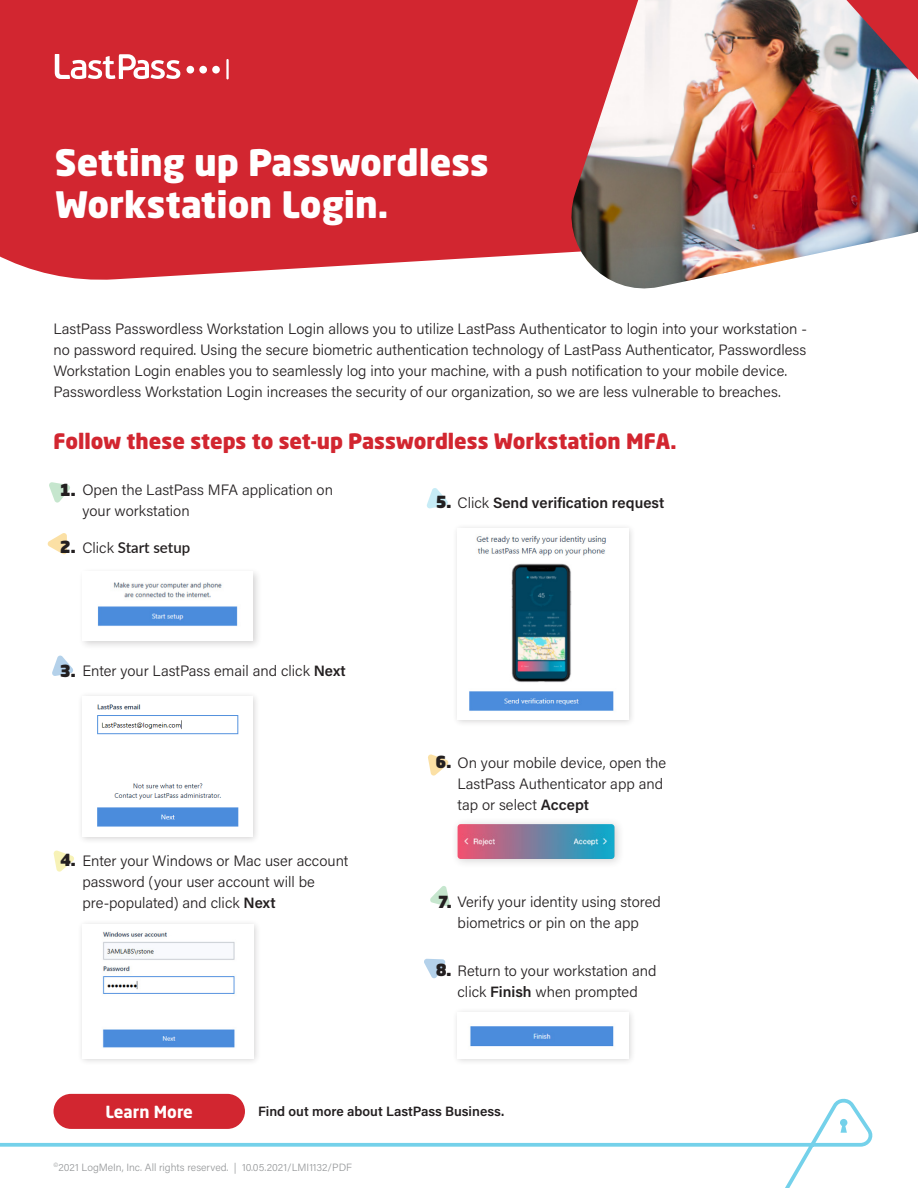
<style>
.page{position:relative;width:918px;height:1188px;background:#fff}
.page>*{position:absolute;margin:0;border:0;box-sizing:border-box;transform-origin:0 0}
.t1{font:900 36px/42px "Neo Sans W1 G";color:#fff}
.t2{font:900 21px "Neo Sans W1 G";color:#d22630}
.CTA_Button{font:700 16.5px "Neo Sans W1 G";color:#fff}
.Section_Header{font:300 15px/21px "Acumin Pro";color:#231f20}
.Absatzformat_1{font:300 15px "Acumin Pro";color:#231f20}
.Body{font:300 15px/21px "Acumin Pro";color:#231f20}
.Absatzformat_1-2{font:600 15px "Acumin Pro";color:#231f20}
.Absatzformat_1-3{font:600 15px "Lato";color:#231f20}
.CTA_Copy{font:600 13.5px "Acumin Pro";color:#231f20}
.Footer_Details{font:300 10.5px "Acumin Pro";color:#97999b}
.s1{font-family:"Neo Sans W1 G";font-weight:900;font-size:16.5px}
.s2{font-family:"Acumin Pro";font-weight:300}
.s3{font-weight:600}
.s4{font-weight:300}
</style>
<div class="page">
<svg style="left:0;top:1094px;width:873px;height:94px"></svg>
<svg style="left:840px;top:1119px;width:7px;height:14px"></svg>
<div style="left:0;top:0;width:558px;height:280px;background:#d22630"></div>
<img style="left:558px;top:0;width:360px;height:289px">
<svg style="left:49px;top:482px;width:21px;height:21px"></svg>
<div style="left:77px;top:691px;width:183px;height:154px;background:#231f20;opacity:.2"></div>
<img style="left:82px;top:697px;width:170px;height:140px">
<svg style="left:52px;top:655px;width:21px;height:21px"></svg>
<div style="left:78px;top:567px;width:184px;height:83px;background:#231f20;opacity:.2"></div>
<img style="left:82px;top:572px;width:170px;height:68px">
<svg style="left:47px;top:533px;width:20px;height:22px"></svg>
<div style="left:77px;top:919px;width:184px;height:147px;background:#231f20;opacity:.2"></div>
<img style="left:82px;top:925px;width:171px;height:133px">
<svg style="left:53px;top:850px;width:21px;height:22px"></svg>
<div style="left:452px;top:523px;width:184px;height:205px;background:#231f20;opacity:.2"></div>
<img style="left:458px;top:529px;width:170px;height:191px">
<svg style="left:426px;top:488px;width:22px;height:21px"></svg>
<svg style="left:430px;top:886px;width:20px;height:21px"></svg>
<div style="left:452px;top:1008px;width:184px;height:58px;background:#231f20;opacity:.2"></div>
<img style="left:458px;top:1013px;width:170px;height:45px">
<svg style="left:424px;top:959px;width:22px;height:20px"></svg>
<div style="left:451px;top:817px;width:174px;height:52px;background:#231f20;opacity:.2"></div>
<img style="left:458px;top:824px;width:156px;height:35px">
<svg style="left:428px;top:754px;width:21px;height:22px"></svg>
<svg style="left:55px;top:54px;width:174px;height:25px"></svg>
<div style="left:54px;top:1094px;width:191px;height:35px;background:#d22630;border-radius:18px"></div>
<h1 class="t1" style="left:55px;top:141px;width:435px">Setting up Passwordless<br>Workstation Login.</h1>
<p class="Section_Header" style="left:54px;top:318px;width:755px">LastPass Passwordless Workstation Login allows you to utilize LastPass Authenticator to login into your workstation - no password required. Using the secure biometric authentication technology of LastPass Authenticator, Passwordless Workstation Login enables you to seamlessly log into your machine, with a push notification to your mobile device.<br>Passwordless Workstation Login increases the security of our organization, so we are less vulnerable to breaches.</p>
<h2 class="t2" style="left:54px;top:427px;width:624px">Follow these steps to set-up Passwordless Workstation MFA.</h2>
<p class="Absatzformat_1" style="left:60px;top:479px;width:275px"><span class="s1">1.</span> Open the LastPass MFA application on</p>
<p class="Body" style="left:82px;top:500px;width:109px">your workstation</p>
<p class="Absatzformat_1-3" style="left:60px;top:537px;width:132px"><span class="s1">2.</span> <span class="s2">Click</span> Start setup</p>
<p class="Absatzformat_1" style="left:60px;top:661px;width:288px"><span class="s1">3.</span> Enter your LastPass email and click <span class="s3">Next</span></p>
<p class="Absatzformat_1" style="left:60px;top:851px;width:290px"><span class="s1">4.</span> Enter your Windows or Mac user account</p>
<p class="Body" style="left:82px;top:871px;width:234px">password (your user account will be pre-populated) and click <span class="s3">Next</span></p>
<p class="Absatzformat_1-2" style="left:436px;top:493px;width:230px"><span class="s1">5.</span> <span class="s4">Click</span> Send verification request</p>
<p class="Absatzformat_1" style="left:436px;top:752px;width:232px"><span class="s1">6.</span> On your mobile device, open the</p>
<p class="Body" style="left:458px;top:772px;width:207px">LastPass Authenticator app and tap or select <span class="s3">Accept</span></p>
<p class="Absatzformat_1" style="left:438px;top:892px;width:225px"><span class="s1">7.</span> Verify your identity using stored</p>
<p class="Body" style="left:458px;top:912px;width:183px">biometrics or pin on the app</p>
<p class="Absatzformat_1" style="left:436px;top:961px;width:222px"><span class="s1">8.</span> Return to your workstation and</p>
<p class="Body" style="left:458px;top:981px;width:182px">click <span class="s3">Finish</span> when prompted</p>
<p class="CTA_Button" style="left:105px;top:1101px;width:89px">Learn More</p>
<p class="CTA_Copy" style="left:258px;top:1102px;width:248px">Find out more about LastPass Business.</p>
<p class="Footer_Details" style="left:54px;top:1160px;width:300px"><sup>©</sup>2021 LogMeIn, Inc. All rights reserved. | 10.05.2021/LMI1132/PDF</p>
</div>
